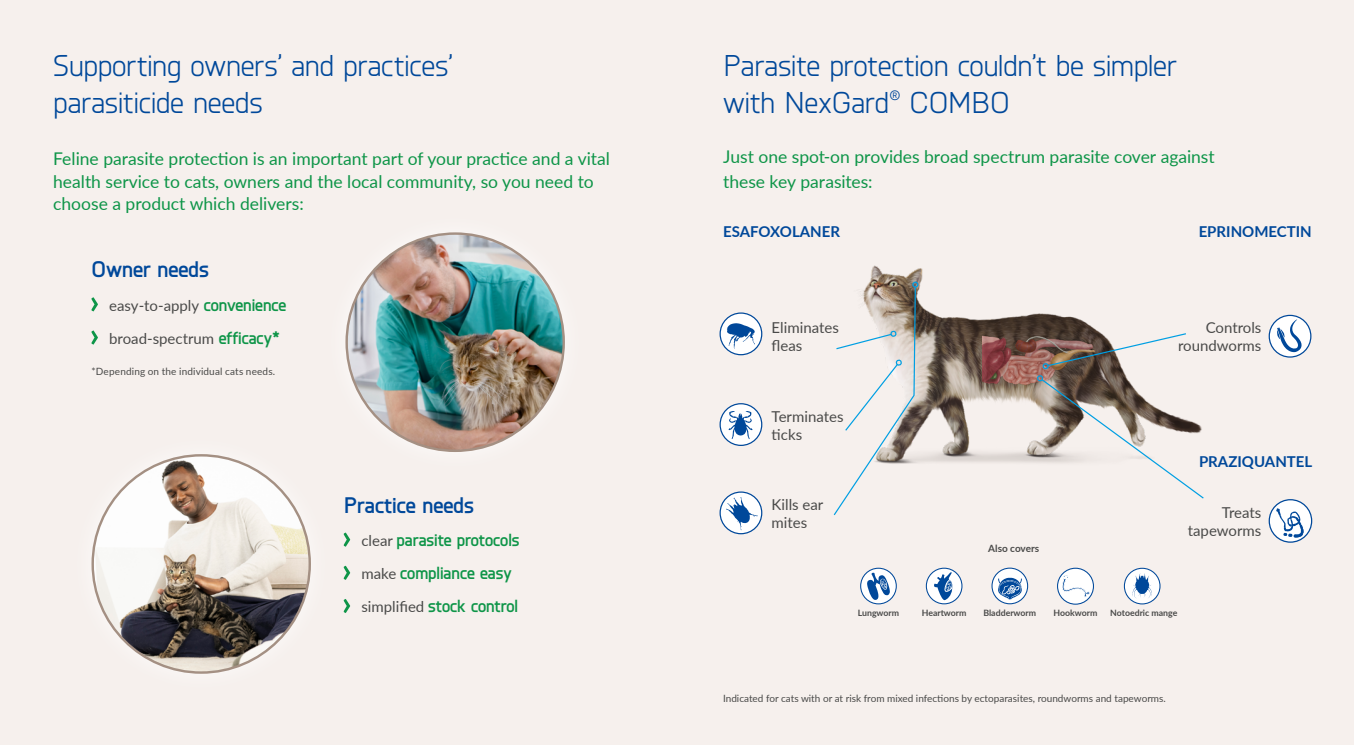
<style>
.page{position:relative;width:1354px;height:745px;background:#fff}
.page>*{position:absolute;margin:0;border:0;box-sizing:border-box;transform-origin:0 0}
.t1{font:30px/37.5px "Knul";letter-spacing:-.01em;color:#00489a}
.t2{font:700 22.5px "Knul";color:#00489a}
.t3{font:17.5px/22.5px "Lato";color:#0e9548}
.t4{font:700 17.5px/33.1px "Knul";color:#0e9548}
.t5{font:15px/18px "Lato";color:#4a4a49}
.t6{font:700 15px "Lato";color:#00489a}
.t7{font:10px "Lato";color:#4a4a49}
.t8{font:700 10px "Lato";color:#4a4a49}
.t9{font:700 8.75px "Lato";color:#4a4a49}
.s1{font-family:"Knul";font-weight:700;font-size:17.5px;color:#0e9548}
.s2{font-family:"Lato";font-weight:400;font-size:15px;color:#4a4a49}
</style>
<div class="page">
<div style="left:0;top:0;width:1354px;height:744px;background:#f6f0ed"></div>
<img style="left:93px;top:455px;width:217px;height:217px;border-radius:108px">
<svg style="left:344px;top:532px;width:6px;height:14px"></svg>
<svg style="left:344px;top:565px;width:6px;height:14px"></svg>
<svg style="left:344px;top:599px;width:6px;height:13px"></svg>
<img style="left:347px;top:233px;width:217px;height:217px;border-radius:108px">
<svg style="left:91px;top:297px;width:7px;height:14px"></svg>
<svg style="left:91px;top:330px;width:7px;height:14px"></svg>
<img style="left:870px;top:265px;width:112px;height:198px">
<img style="left:982px;top:313px;width:118px;height:150px">
<svg style="left:1036px;top:332px;width:168px;height:167px"></svg>
<svg style="left:1268px;top:314px;width:43px;height:43px"></svg>
<svg style="left:1276px;top:319px;width:25px;height:33px"></svg>
<svg style="left:1268px;top:498px;width:44px;height:44px"></svg>
<svg style="left:1276px;top:507px;width:27px;height:30px"></svg>
<svg style="left:719px;top:312px;width:43px;height:43px"></svg>
<svg style="left:726px;top:323px;width:29px;height:25px"></svg>
<svg style="left:719px;top:403px;width:43px;height:42px"></svg>
<svg style="left:728px;top:410px;width:24px;height:29px"></svg>
<svg style="left:719px;top:491px;width:43px;height:43px"></svg>
<svg style="left:726px;top:497px;width:32px;height:33px"></svg>
<svg style="left:833px;top:281px;width:85px;height:235px"></svg>
<svg style="left:926px;top:567px;width:36px;height:37px"></svg>
<svg style="left:934px;top:572px;width:18px;height:28px"></svg>
<svg style="left:1057px;top:567px;width:37px;height:37px"></svg>
<svg style="left:1062px;top:574px;width:28px;height:23px"></svg>
<svg style="left:991px;top:567px;width:37px;height:37px"></svg>
<svg style="left:997px;top:577px;width:25px;height:22px"></svg>
<svg style="left:860px;top:567px;width:37px;height:37px"></svg>
<div style="left:862px;top:569px;width:33px;height:33px;background:#fff;border-radius:50%"></div>
<svg style="left:867px;top:572px;width:23px;height:28px"></svg>
<svg style="left:1123px;top:567px;width:37px;height:37px"></svg>
<svg style="left:1132px;top:573px;width:20px;height:25px"></svg>
<h1 class="t1" style="left:53px;top:45px;width:401px">Supporting owners’ and practices’ parasiticide needs</h1>
<h1 class="t1" style="left:723px;top:45px;width:455px">Parasite protection couldn’t be simpler with NexGard<sup>®</sup> COMBO</h1>
<p class="t3" style="left:53px;top:147px;width:558px">Feline parasite protection is an important part of your practice and a vital health service to cats, owners and the local community, so you need to choose a product which delivers:</p>
<p class="t3" style="left:723px;top:143px;width:493px;line-height:25px">Just one spot-on provides broad spectrum parasite cover against these key parasites:</p>
<p class="t2" style="left:91px;top:253px;width:119px">Owner needs</p>
<p class="t5" style="left:109px;top:295px;width:179px">easy-to-apply <span class="s1">convenience</span></p>
<p class="t5" style="left:109px;top:328px;width:172px">broad-spectrum <span class="s1">efficacy*</span></p>
<p class="t7" style="left:91px;top:363px;width:185px">*Depending on the individual cats needs.</p>
<p class="t2" style="left:344px;top:488px;width:132px">Practice needs</p>
<p class="t4" style="left:361px;top:521px;width:159px"><span class="s2">clear</span> parasite protocols <span class="s2">make</span> compliance easy <span class="s2">simplified</span> stock control</p>
<p class="t6" style="left:723px;top:221px;width:118px">ESAFOXOLANER</p>
<p class="t6" style="left:1198px;top:221px;width:115px">EPRINOMECTIN</p>
<p class="t5" style="left:771px;top:318px;width:69px">Eliminates fleas</p>
<p class="t5" style="left:1178px;top:318px;width:85px;text-align:right">Controls roundworms</p>
<p class="t5" style="left:771px;top:406px;width:73px">Terminates ticks</p>
<p class="t5" style="left:771px;top:494px;width:53px">Kills ear mites</p>
<p class="t8" style="left:988px;top:540px;width:52px">Also covers</p>
<p class="t6" style="left:1199px;top:450px;width:115px">PRAZIQUANTEL</p>
<p class="t5" style="left:1187px;top:502px;width:75px;text-align:right">Treats tapeworms</p>
<p class="t9" style="left:857px;top:606px;width:43px">Lungworm</p>
<p class="t9" style="left:921px;top:606px;width:46px">Heartworm</p>
<p class="t9" style="left:983px;top:606px;width:54px">Bladderworm</p>
<p class="t9" style="left:1053px;top:606px;width:45px">Hookworm</p>
<p class="t9" style="left:1110px;top:606px;width:69px">Notoedric mange</p>
<p class="t7" style="left:723px;top:691px;width:444px">Indicated for cats with or at risk from mixed infections by ectoparasites, roundworms and tapeworms.</p>
</div>
